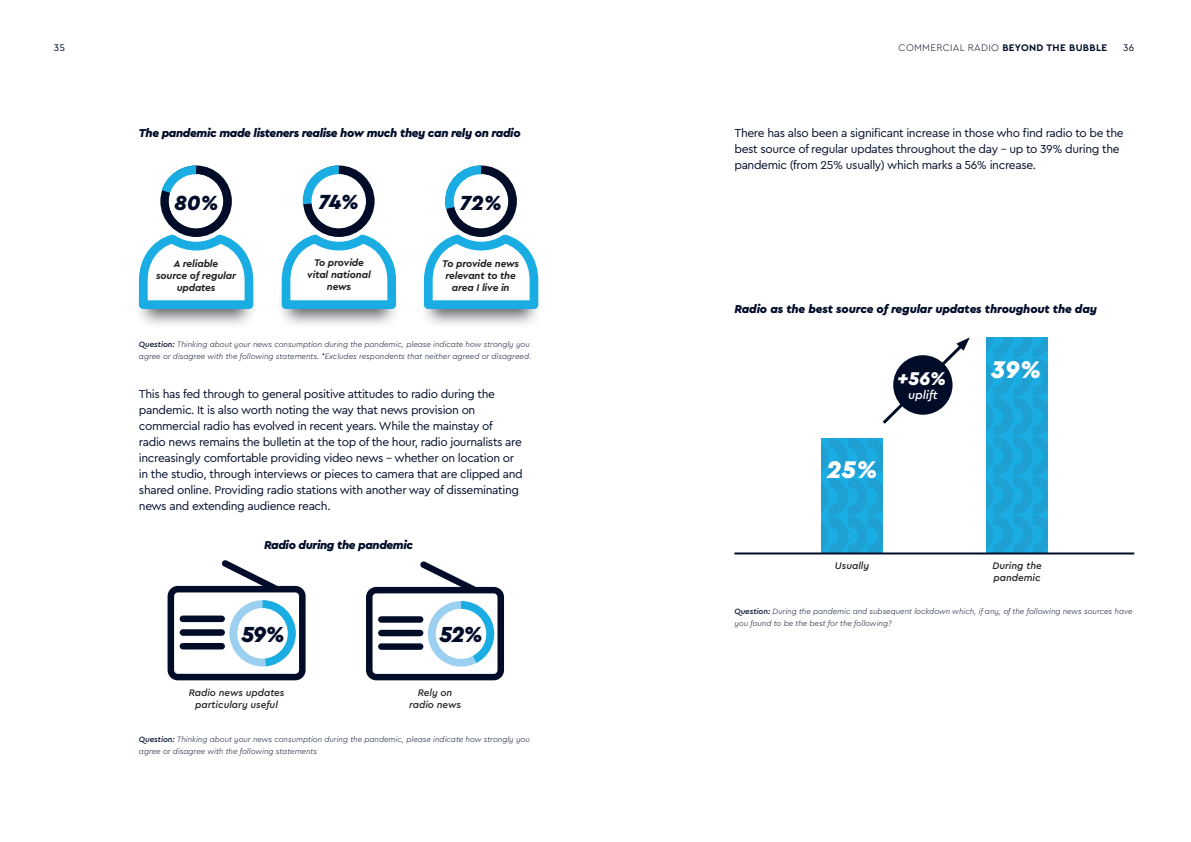
<style>
.page{position:relative;width:1191px;height:842px;background:#fff}
.page>*{position:absolute;margin:0;border:0;box-sizing:border-box;transform-origin:0 0}
.t1{font:italic 900 25.3px "Cera Pro";color:#fff}
.t2{font:italic 900 22.8px "Cera Pro";color:#010c29}
.t3{font:italic 900 21.4px "Cera Pro";color:#010c29}
.t4{font:italic 900 19.3px "Cera Pro";color:#fff}
.t5{font:italic 500 12.2px "Cera Pro";color:#fff}
.t6{font:12px/16px "Cera Pro";letter-spacing:-.03em;color:#010c29}
.t7{font:italic 900 12px "Cera Pro";letter-spacing:-.03em;color:#010c29}
.t8{font:italic 900 12px "Cera Pro";letter-spacing:-.01em;color:#010c29}
.t9{font:italic 700 10.2px/12.2px "Cera Pro";letter-spacing:-.01em;color:#231f20;text-align:center}
.t10{font:italic 500 10px/12px "Cera Pro";color:#231f20;text-align:center}
.t11{font:300 10px "Cera Pro";letter-spacing:.03em;color:#010c29}
.t12{font:10px "Cera Pro";color:#010c29}
.t13{font:italic 300 8px/12px "Cera Pro";color:#010c29}
.s1{font-weight:500}
.s2{font-weight:700}
</style>
<div class="page">
<svg style="left:882px;top:338px;width:87px;height:86px"></svg>
<svg style="left:282px;top:165px;width:114px;height:144px"></svg>
<div style="left:311px;top:174px;width:54px;height:54px;background:#fff;border-radius:50%"></div>
<svg style="left:139px;top:165px;width:114px;height:144px"></svg>
<div style="left:169px;top:174px;width:54px;height:54px;background:#fff;border-radius:50%"></div>
<svg style="left:424px;top:165px;width:114px;height:144px"></svg>
<div style="left:454px;top:174px;width:54px;height:54px;background:#fff;border-radius:50%"></div>
<svg style="left:168px;top:560px;width:137px;height:120px"></svg>
<svg style="left:366px;top:561px;width:138px;height:119px"></svg>
<svg style="left:986px;top:337px;width:61px;height:215px;background:#1ca5d9"></svg>
<svg style="left:821px;top:438px;width:61px;height:114px;background:#1ca5d9"></svg>
<hr style="left:734px;top:552px;width:400px;height:2px;background:#010c29">
<div style="left:893px;top:355px;width:59px;height:60px;background:#010c29;border-radius:50%"></div>
<p class="t12" style="left:54px;top:43px;width:13px">35</p>
<p class="t7" style="left:139px;top:128px;width:383px">The pandemic made listeners realise how much they can rely on radio</p>
<h3 class="t3" style="left:174px;top:193px;width:46px">80%</h3>
<p class="t9" style="left:156px;top:258px;width:82px">A reliable<br>source of regular updates</p>
<h3 class="t3" style="left:318px;top:193px;width:42px">74%</h3>
<p class="t9" style="left:307px;top:257px;width:65px">To provide vital national news</p>
<h3 class="t3" style="left:460px;top:193px;width:44px">72%</h3>
<p class="t9" style="left:442px;top:258px;width:78px">To provide news relevant to the area I live in</p>
<p class="t13" style="left:139px;top:339px;width:394px"><span class="s1">Question:</span> Thinking about your news consumption during the pandemic, please indicate how strongly you agree or disagree with the following statements. *Excludes respondents that neither agreed or disagreed.</p>
<p class="t6" style="left:139px;top:386px;width:385px">This has fed through to general positive attitudes to radio during the pandemic. It is also worth noting the way that news provision on commercial radio has evolved in recent years. While the mainstay of<br>radio news remains the bulletin at the top of the hour, radio journalists are increasingly comfortable providing video news - whether on location or in the studio, through interviews or pieces to camera that are clipped and shared online. Providing radio stations with another way of disseminating news and extending audience reach.</p>
<p class="t7" style="left:264px;top:540px;width:150px">Radio during the pandemic</p>
<h2 class="t2" style="left:241px;top:624px;width:45px">59%</h2>
<h2 class="t2" style="left:439px;top:624px;width:45px">52%</h2>
<p class="t10" style="left:189px;top:687px;width:97px">Radio news updates particulary useful</p>
<p class="t10" style="left:409px;top:687px;width:53px">Rely on radio news</p>
<p class="t13" style="left:139px;top:734px;width:392px"><span class="s1">Question:</span> Thinking about your news consumption during the pandemic, please indicate how strongly you agree or disagree with the following statements</p>
<p class="t11" style="left:898px;top:41px;width:210px">COMMERCIAL RADIO <span class="s2">BEYOND THE BUBBLE</span></p>
<p class="t12" style="left:1123px;top:43px;width:13px">36</p>
<p class="t6" style="left:734px;top:126px;width:391px">There has also been a significant increase in those who find radio to be the best source of regular updates throughout the day - up to 39% during the pandemic (from 25% usually) which marks a 56% increase.</p>
<p class="t8" style="left:734px;top:304px;width:364px">Radio as the best source of regular updates throughout the day</p>
<h3 class="t4" style="left:897px;top:370px;width:50px">+56%</h3>
<p class="t5" style="left:908px;top:389px;width:31px">uplift</p>
<h1 class="t1" style="left:826px;top:459px;width:52px">25%</h1>
<p class="t10" style="left:835px;top:560px;width:36px">Usually</p>
<h1 class="t1" style="left:991px;top:358px;width:51px">39%</h1>
<p class="t10" style="left:992px;top:560px;width:51px;text-align:left">During the pandemic</p>
<p class="t13" style="left:734px;top:605px;width:400px"><span class="s1">Question:</span> During the pandemic and subsequent lockdown which, if any, of the following news sources have you found to be the best for the following?</p>
</div>
